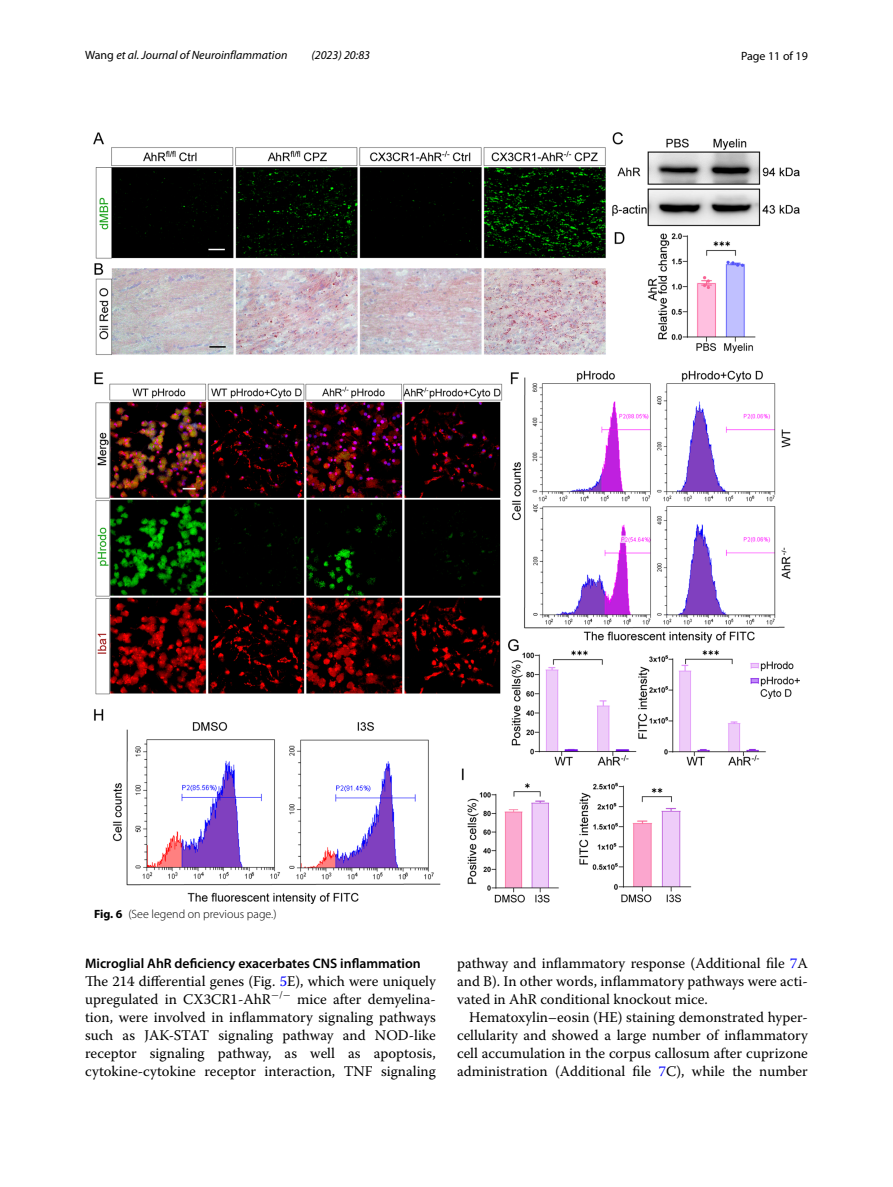
<style>
.page{position:relative;width:893px;height:1187px;background:#fff}
.page>*{position:absolute;margin:0;border:0;box-sizing:border-box;transform-origin:0 0}
.t1{font:14.7px/18px "Warnock Pro";color:#000;text-align:justify}
.t2{font:600 13.8px "Myriad Pro";color:#000}
.t3{font:italic 12px "Myriad Pro";color:#000}
.t4{font:300 12px "Myriad Pro";color:#000}
.t5{font:12px "Myriad Pro";color:#000}
.s1{font-style:normal}
.s2{font-weight:700}
.s3{color:#00f}
</style>
<div class="page">
<img style="left:94px;top:133px;width:705px;height:770px">
<p class="t3" style="left:85px;top:48px;width:204px"><span class="s1">Wang</span> et al. Journal of Neuroinflammation</p>
<p class="t3" style="left:311px;top:48px;width:60px">(2023) 20:83</p>
<p class="t5" style="left:741px;top:48px;width:68px">Page 11 of 19</p>
<p class="t4" style="left:94px;top:907px;width:184px"><span class="s2">Fig. 6</span> (See legend on previous page.)</p>
<p class="t2" style="left:85px;top:954px;width:337px">Microglial AhR deficiency exacerbates CNS inflammation</p>
<p class="t1" style="left:85px;top:971px;width:352px">The 214 differential genes (Fig. <span class="s3">5</span>E), which were uniquely upregulated in CX3CR1-AhR<sup>−</sup><sup>/</sup><sup>−</sup> mice after demyelina&shy;tion, were involved in inflammatory signaling pathways such as JAK-STAT signaling pathway and NOD-like receptor signaling pathway, as well as apoptosis, cytokine-cytokine receptor interaction, TNF signaling</p>
<p class="t1" style="left:457px;top:953px;width:352px">pathway and inflammatory response (Additional file <span class="s3">7</span>A and B). In other words, inflammatory pathways were acti&shy;vated in AhR conditional knockout mice.</p>
<p class="t1" style="left:457px;top:1007px;width:352px;text-indent:12px">Hematoxylin–eosin (HE) staining demonstrated hyper&shy;cellularity and showed a large number of inflammatory cell accumulation in the corpus callosum after cuprizone administration (Additional file <span class="s3">7</span>C), while the number</p>
</div>
